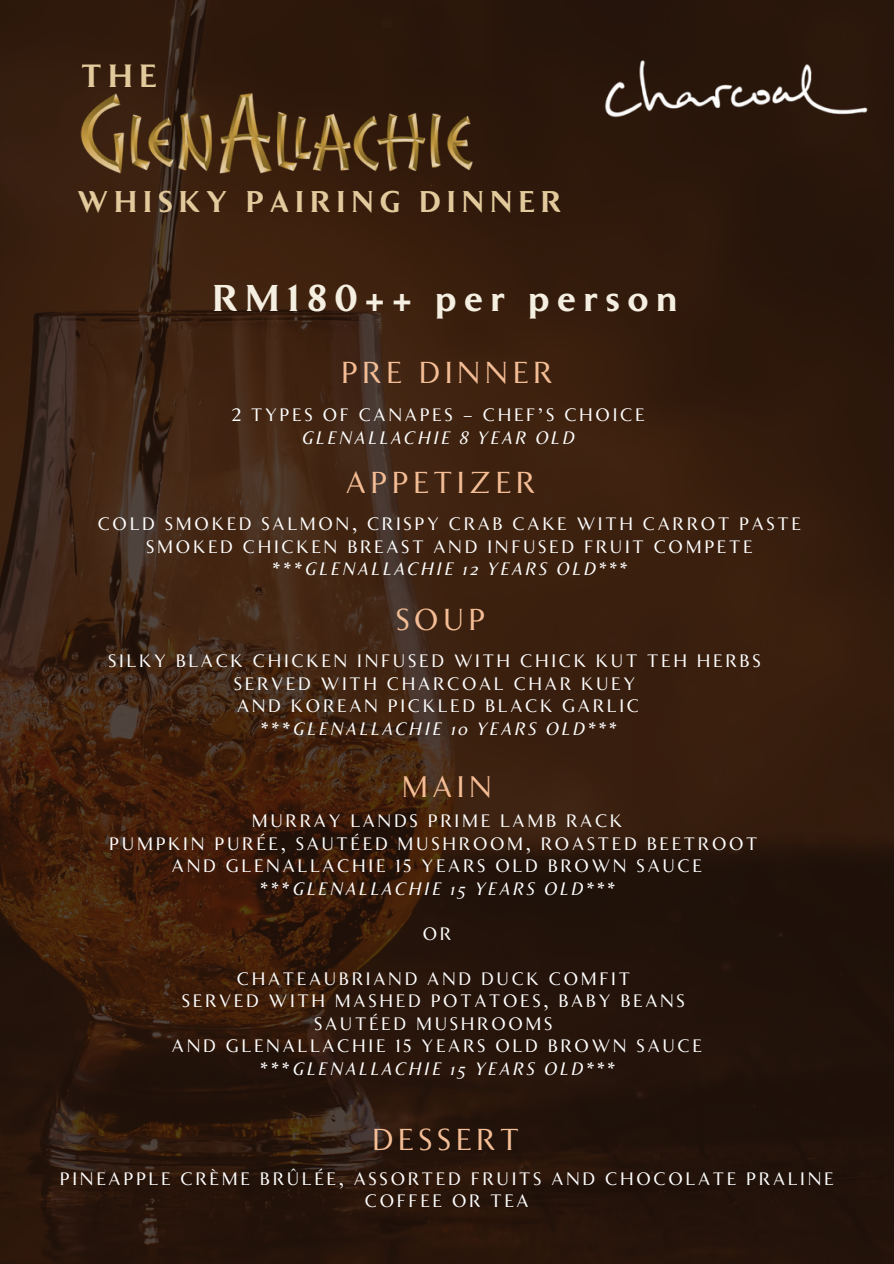
<style>
.page{position:relative;width:894px;height:1264px;background:#fff}
.page>*{position:absolute;margin:0;border:0;box-sizing:border-box;transform-origin:0 0}
.t1{font:700 37.35px "Clarice";letter-spacing:.2em;color:#f4efe1}
.t2{font:700 32.1px "Clarice";color:#e3ca9c}
.t3{font:30.3px "Clarice";letter-spacing:.15em;color:#f4bd95}
.t4{font:700 30px "Clarice";letter-spacing:.2em;color:#e3ca9c}
.t5{font:29.55px "Clarice";color:#f4bd95}
.t6{font:18px "Clarice";letter-spacing:.15em;color:#fff}
.t7{font:italic 18px "Clarice";letter-spacing:.15em;color:#fff}
.s1{font-style:normal}
</style>
<div class="page">
<img style="left:0;top:0;width:893px;height:1263px">
<div style="left:579px;top:13px;width:303px;height:160px;background:#2a160b"></div>
<img style="left:0;top:68px;width:554px;height:149px">
<h3 class="t2" style="left:82px;top:61px;width:77px">THE</h3>
<h2 class="t4" style="left:78px;top:188px;width:485px">WHISKY PAIRING DINNER</h2>
<p class="t1" style="left:212px;top:281px;width:466px">RM180++ per person</p>
<p class="t3" style="left:341px;top:358px;width:213px">PRE DINNER</p>
<p class="t6" style="left:231px;top:407px;width:414px">2 TYPES OF CANAPES – CHEF’S CHOICE</p>
<p class="t7" style="left:302px;top:429px;width:273px">GLENALLACHIE 8 YEAR OLD</p>
<h1 class="t3" style="left:345px;top:468px;width:191px">APPETIZER</h1>
<p class="t6" style="left:98px;top:516px;width:704px">COLD SMOKED SALMON, CRISPY CRAB CAKE WITH CARROT PASTE</p>
<p class="t6" style="left:146px;top:538px;width:607px">SMOKED CHICKEN BREAST AND INFUSED FRUIT COMPETE</p>
<h3 class="t7" style="left:272px;top:561px;width:355px"><span class="s1">***</span>GLENALLACHIE 12 YEARS OLD***</h3>
<h3 class="t3" style="left:395px;top:605px;width:91px">SOUP</h3>
<p class="t6" style="left:108px;top:652px;width:654px">SILKY BLACK CHICKEN INFUSED WITH CHICK KUT TEH HERBS</p>
<p class="t6" style="left:234px;top:675px;width:403px">SERVED WITH CHARCOAL CHAR KUEY</p>
<p class="t6" style="left:237px;top:697px;width:403px">AND KOREAN PICKLED BLACK GARLIC</p>
<p class="t7" style="left:260px;top:720px;width:356px"><span class="s1">***</span>GLENALLACHIE 10 YEARS OLD***</p>
<p class="t5" style="left:401px;top:773px;width:91px">MAIN</p>
<h3 class="t6" style="left:252px;top:812px;width:372px">MURRAY LANDS PRIME LAMB RACK</h3>
<p class="t6" style="left:109px;top:835px;width:649px">PUMPKIN PURÉE, SAUTÉED MUSHROOM, ROASTED BEETROOT</p>
<p class="t6" style="left:172px;top:857px;width:531px">AND GLENALLACHIE 15 YEARS OLD BROWN SAUCE</p>
<p class="t7" style="left:260px;top:880px;width:355px"><span class="s1">***</span>GLENALLACHIE 15 YEARS OLD***</p>
<p class="t6" style="left:422px;top:925px;width:30px">OR</p>
<p class="t6" style="left:237px;top:970px;width:394px">CHATEAUBRIAND AND DUCK COMFIT</p>
<p class="t6" style="left:182px;top:992px;width:504px">SERVED WITH MASHED POTATOES, BABY BEANS</p>
<p class="t6" style="left:314px;top:1015px;width:240px">SAUTÉED MUSHROOMS</p>
<p class="t6" style="left:172px;top:1037px;width:531px">AND GLENALLACHIE 15 YEARS OLD BROWN SAUCE</p>
<p class="t7" style="left:260px;top:1060px;width:355px"><span class="s1">***</span>GLENALLACHIE 15 YEARS OLD***</p>
<p class="t3" style="left:372px;top:1126px;width:148px">DESSERT</p>
<p class="t6" style="left:60px;top:1170px;width:775px">PINEAPPLE CRÈME BRÛLÉE, ASSORTED FRUITS AND CHOCOLATE PRALINE</p>
<h3 class="t6" style="left:365px;top:1192px;width:165px">COFFEE OR TEA</h3>
</div>
